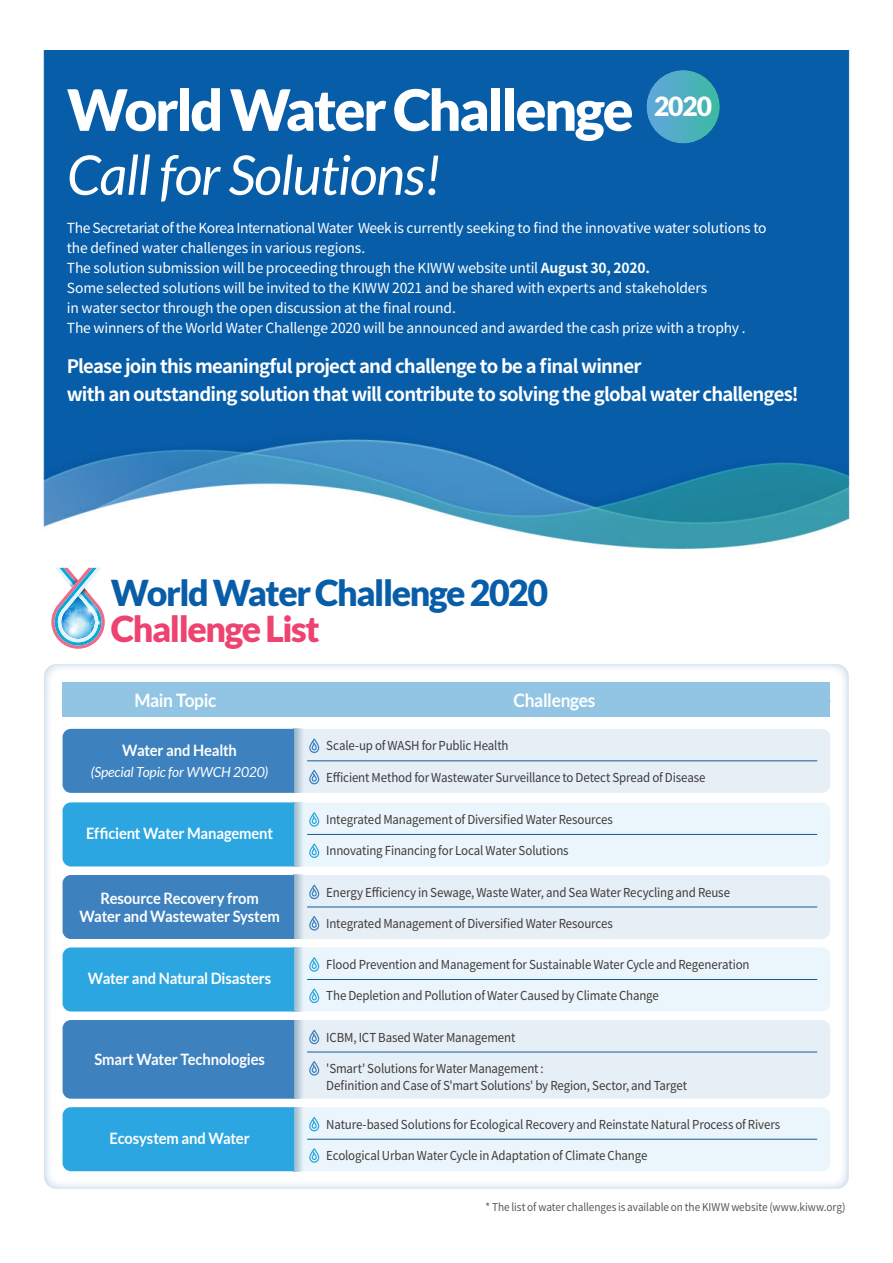
<style>
.page{position:relative;width:893px;height:1263px;background:#fff}
.page>*{position:absolute;margin:0;border:0;box-sizing:border-box;transform-origin:0 0}
.t1{font:900 57px "Lato";letter-spacing:-.04em;color:#fff}
.t2{font:italic 54.75px "Lato";letter-spacing:-.02em;color:#fff}
.t3{font:900 35.7px "Lato";letter-spacing:-.04em;color:#085da9}
.t4{font:900 35.7px "Lato";letter-spacing:-.04em;color:#ee4370}
.t5{font:900 26.4px "Lato";color:#fff}
.t6{font:700 18.45px/27.8px "Noto Sans CJ Kkr";letter-spacing:-.045em;color:#fff}
.t7{font:700 18.45px "Lato";letter-spacing:-.02em;color:#fff;scale:.93 1}
.t8{font:700 15.75px/18px "Lato";letter-spacing:-.01em;color:#fff;text-align:center;scale:.93 1}
.t9{font:13.95px/20.1px "Noto Sans CJ Kkr";letter-spacing:-.015em;color:#fff}
.t10{font:italic 13.95px "Lato";letter-spacing:-.01em;color:#fff}
.t11{font:12.3px/17.4px "Noto Sans CJ Kkr";letter-spacing:-.015em;color:#3e3a39;scale:.93 1}
.t12{font:10.8px "Noto Sans CJ Kkr";letter-spacing:-.01em;color:#595857;scale:.93 1}
.s1{font-weight:700}
</style>
<div class="page">
<img style="left:43px;top:51px;width:807px;height:1138px">
<svg style="left:51px;top:568px;width:54px;height:81px"></svg>
<svg style="left:81px;top:601px;width:17px;height:17px"></svg>
<svg style="left:59px;top:617px;width:27px;height:26px"></svg>
<div style="left:646px;top:70px;width:74px;height:73px;background:linear-gradient(to right,#5fa5dd,#3bb6a3);border-radius:37px"></div>
<svg style="left:44px;top:664px;width:805px;height:525px"></svg>
<div style="left:63px;top:682px;width:767px;height:34px;background:#92c5e4"></div>
<div style="left:64px;top:802px;width:766px;height:64px;background:#eaf6fb;border-radius:8px"></div>
<svg style="left:294px;top:802px;width:8px;height:64px"></svg>
<div style="left:63px;top:802px;width:231px;height:64px;background:#2ca6e0"></div>
<hr style="left:307px;top:834px;width:510px;height:1px;background:#165c9a">
<svg style="left:309px;top:812px;width:10px;height:15px"></svg>
<svg style="left:309px;top:843px;width:10px;height:15px"></svg>
<div style="left:64px;top:729px;width:766px;height:64px;background:#e6eef6;border-radius:8px"></div>
<svg style="left:294px;top:729px;width:8px;height:64px"></svg>
<div style="left:63px;top:729px;width:231px;height:64px;background:#3d81be"></div>
<hr style="left:307px;top:760px;width:510px;height:1px;background:#165c9a">
<svg style="left:309px;top:738px;width:10px;height:15px"></svg>
<svg style="left:309px;top:770px;width:10px;height:14px"></svg>
<div style="left:64px;top:875px;width:766px;height:64px;background:#e6eef6;border-radius:8px"></div>
<svg style="left:294px;top:875px;width:8px;height:64px"></svg>
<div style="left:63px;top:875px;width:231px;height:64px;background:#3d81be"></div>
<hr style="left:307px;top:907px;width:510px;height:1px;background:#165c9a">
<svg style="left:309px;top:884px;width:10px;height:15px"></svg>
<svg style="left:309px;top:916px;width:10px;height:14px"></svg>
<div style="left:64px;top:947px;width:766px;height:64px;background:#eaf6fb;border-radius:8px"></div>
<svg style="left:294px;top:947px;width:8px;height:64px"></svg>
<div style="left:63px;top:947px;width:231px;height:64px;background:#2ca6e0"></div>
<hr style="left:307px;top:979px;width:510px;height:1px;background:#165c9a">
<svg style="left:309px;top:957px;width:10px;height:15px"></svg>
<svg style="left:309px;top:988px;width:10px;height:15px"></svg>
<div style="left:64px;top:1020px;width:766px;height:79px;background:#e6eef6;border-radius:8px"></div>
<svg style="left:294px;top:1020px;width:8px;height:79px"></svg>
<div style="left:63px;top:1020px;width:231px;height:79px;background:#3d81be"></div>
<hr style="left:307px;top:1052px;width:510px;height:1px;background:#165c9a">
<svg style="left:309px;top:1030px;width:10px;height:14px"></svg>
<svg style="left:309px;top:1061px;width:10px;height:14px"></svg>
<div style="left:64px;top:1107px;width:766px;height:64px;background:#eaf6fb;border-radius:8px"></div>
<svg style="left:294px;top:1107px;width:8px;height:64px"></svg>
<div style="left:63px;top:1107px;width:231px;height:64px;background:#2ca6e0"></div>
<hr style="left:307px;top:1139px;width:510px;height:1px;background:#165c9a">
<svg style="left:309px;top:1117px;width:10px;height:14px"></svg>
<svg style="left:309px;top:1148px;width:10px;height:15px"></svg>
<h1 class="t1" style="left:67px;top:88px;width:568px">World Water Challenge</h1>
<h2 class="t2" style="left:67px;top:152px;width:376px">Call for Solutions!</h2>
<h3 class="t5" style="left:654px;top:96px;width:60px">2020</h3>
<p class="t9" style="left:67px;top:218px;width:701px">The Secretariat of the Korea International Water Week is currently seeking to find the innovative water solutions to the defined water challenges in various regions.<br>The solution submission will be proceeding through the KIWW website until <span class="s1">August 30, 2020.<br></span>Some selected solutions will be invited to the KIWW 2021 and be shared with experts and stakeholders<br>in water sector through the open discussion at the final round.<br>The winners of the World Water Challenge 2020 will be announced and awarded the cash prize with a trophy .</p>
<h3 class="t6" style="left:67px;top:353px;width:733px">Please join this meaningful project and challenge to be a final winner<br>with an outstanding solution that will contribute to solving the global water challenges!</h3>
<h3 class="t3" style="left:111px;top:579px;width:439px">World Water Challenge 2020</h3>
<h3 class="t4" style="left:111px;top:615px;width:210px">Challenge List</h3>
<h3 class="t7" style="left:134px;top:693px;width:90px">Main Topic</h3>
<h3 class="t7" style="left:514px;top:693px;width:90px">Challenges</h3>
<p class="t8" style="left:122px;top:741px;width:125px">Water and Health</p>
<p class="t10" style="left:91px;top:766px;width:179px">(Special Topic for WWCH 2020)</p>
<p class="t8" style="left:86px;top:824px;width:202px">Efficient Water Management</p>
<p class="t11" style="left:326px;top:737px;width:197px">Scale-up of WASH for Public Health</p>
<p class="t11" style="left:326px;top:769px;width:409px">Efficient Method for Wastewater Surveillance to Detect Spread of Disease</p>
<p class="t11" style="left:326px;top:811px;width:310px">Integrated Management of Diversified Water Resources</p>
<p class="t11" style="left:326px;top:842px;width:262px">Innovating Financing for Local Water Solutions</p>
<p class="t8" style="left:79px;top:889px;width:217px">Resource Recovery from<br>Water and Wastewater System</p>
<p class="t11" style="left:326px;top:883px;width:436px">Energy Efficiency in Sewage, Waste Water, and Sea Water Recycling and Reuse</p>
<p class="t11" style="left:326px;top:915px;width:310px">Integrated Management of Diversified Water Resources</p>
<p class="t8" style="left:88px;top:969px;width:199px">Water and Natural Disasters</p>
<p class="t8" style="left:94px;top:1050px;width:185px">Smart Water Technologies</p>
<p class="t8" style="left:110px;top:1129px;width:152px">Ecosystem and Water</p>
<p class="t11" style="left:326px;top:956px;width:457px">Flood Prevention and Management for Sustainable Water Cycle and Regeneration</p>
<p class="t11" style="left:326px;top:987px;width:359px">The Depletion and Pollution of Water Caused by Climate Change</p>
<p class="t11" style="left:326px;top:1029px;width:205px">ICBM, ICT Based Water Management</p>
<p class="t11" style="left:326px;top:1060px;width:390px">'Smart' Solutions for Water Management :<br>Definition and Case of S'mart Solutions' by Region, Sector, and Target</p>
<p class="t11" style="left:326px;top:1116px;width:490px">Nature-based Solutions for Ecological Recovery and Reinstate Natural Process of Rivers</p>
<p class="t11" style="left:326px;top:1147px;width:347px">Ecological Urban Water Cycle in Adaptation of Climate Change</p>
<p class="t12" style="left:486px;top:1201px;width:389px">* The list of water challenges is available on the KIWW website (www.kiww.org)</p>
</div>
